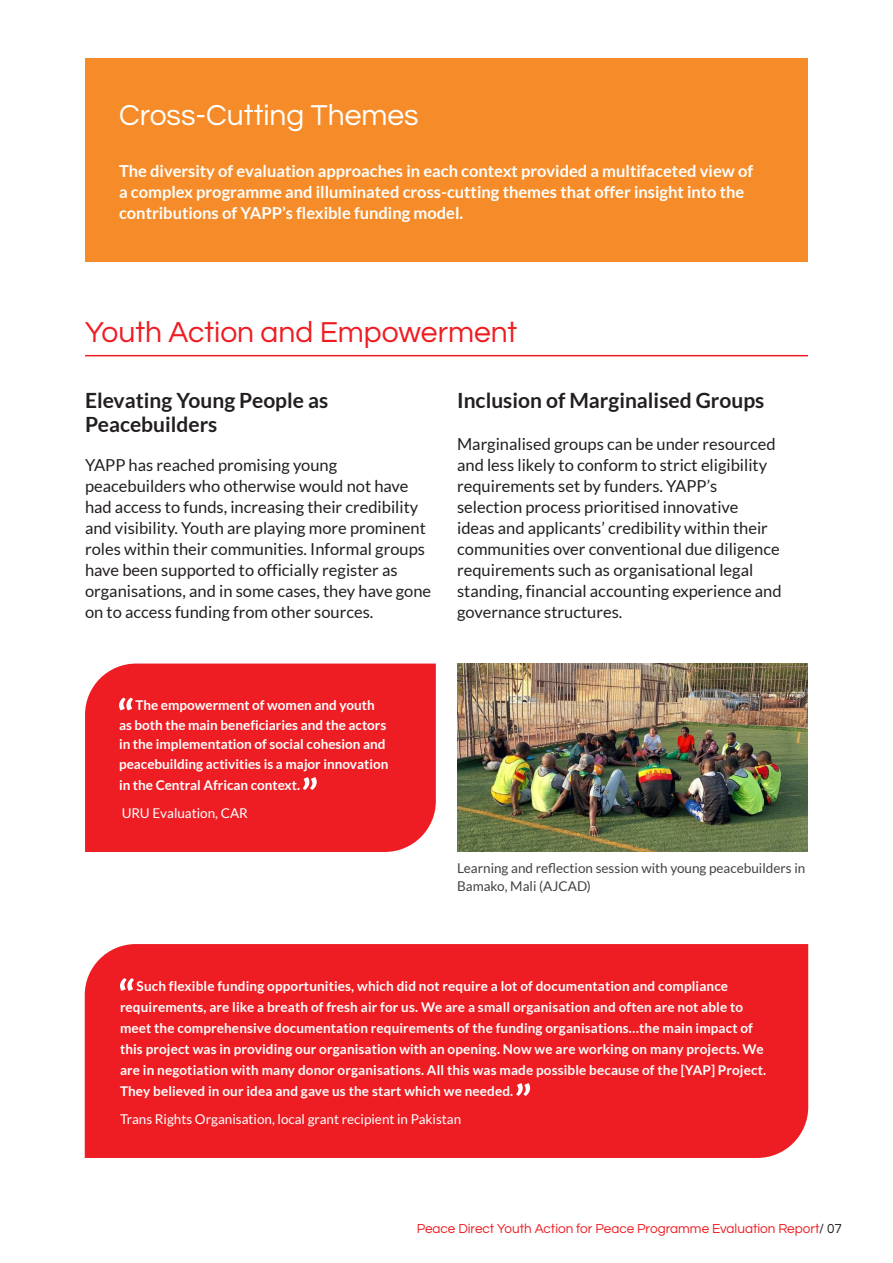
<style>
.page{position:relative;width:893px;height:1263px;background:#fff}
.page>*{position:absolute;margin:0;border:0;box-sizing:border-box;transform-origin:0 0}
.subhead{font:30px "Questrial";color:#ee1d23}
.Headline{font:30px "Questrial";color:#fff}
._3rd_level_heading{font:700 21px/24px "Lato";color:#231f20}
.Body{font:16.5px/21px "Lato";color:#231f20}
.Body-2{font:700 16.5px/21px "Lato";color:#fff}
.Quote_box{font:700 13.5px/21px "Lato";letter-spacing:.01em;color:#fff}
.Quote_box-2{font:13.5px "Lato";color:#fff}
.Body-3{font:13.5px/18px "Lato";color:#444141}
.t1{font:13.5px "Questrial";color:#ee1d23}
.s1{color:#231f20}
</style>
<div class="page">
<div style="left:85px;top:944px;width:723px;height:214px;background:#ee1d23"></div>
<svg style="left:120px;top:978px;width:14px;height:13px"></svg>
<svg style="left:516px;top:1083px;width:14px;height:13px"></svg>
<div style="left:85px;top:58px;width:723px;height:110px;background:#f68c29"></div>
<div style="left:85px;top:121px;width:723px;height:141px;background:#f68c29"></div>
<hr style="left:85px;top:355px;width:723px;height:1px;background:#ee1d23">
<div style="left:85px;top:663px;width:351px;height:189px;background:#ee1d23"></div>
<svg style="left:119px;top:697px;width:14px;height:13px"></svg>
<svg style="left:303px;top:777px;width:14px;height:13px"></svg>
<img style="left:457px;top:663px;width:351px;height:189px">
<p class="Headline" style="left:119px;top:101px;width:301px">Cross-Cutting Themes</p>
<p class="Body-2" style="left:119px;top:160px;width:636px">The diversity of evaluation approaches in each context provided a multifaceted view of a complex programme and illuminated cross-cutting themes that offer insight into the contributions of YAPP’s flexible funding model.</p>
<p class="subhead" style="left:85px;top:318px;width:434px">Youth Action and Empowerment</p>
<p class="_3rd_level_heading" style="left:85px;top:388px;width:245px">Elevating Young People as<br>Peacebuilders</p>
<p class="Body" style="left:85px;top:454px;width:348px">YAPP has reached promising young peacebuilders who otherwise would not have had access to funds, increasing their credibility and visibility. Youth are playing more prominent roles within their communities. Informal groups have been supported to officially register as organisations, and in some cases, they have gone on to access funding from other sources.</p>
<p class="_3rd_level_heading" style="left:457px;top:388px;width:309px">Inclusion of Marginalised Groups</p>
<p class="Body" style="left:457px;top:433px;width:326px">Marginalised groups can be under resourced and less likely to conform to strict eligibility requirements set by funders. YAPP’s selection process prioritised innovative<br>ideas and applicants’ credibility within their communities over conventional due diligence requirements such as organisational legal standing, financial accounting experience and governance structures.</p>
<p class="Quote_box" style="left:119px;top:695px;width:271px;line-height:19.5px;text-align:center">The empowerment of women and youth<br>as both the main beneficiaries and the actors in the implementation of social cohesion and peacebuilding activities is a major innovation</p>
<p class="Quote_box" style="left:119px;top:774px;width:183px">in the Central African context.</p>
<p class="Quote_box-2" style="left:122px;top:805px;width:128px">URU Evaluation, CAR</p>
<p class="Body-3" style="left:457px;top:859px;width:350px">Learning and reflection session with young peacebuilders in<br>Bamako, Mali (AJCAD)</p>
<p class="Quote_box" style="left:120px;top:975px;width:648px;text-indent:17px">Such flexible funding opportunities, which did not require a lot of documentation and compliance requirements, are like a breath of fresh air for us. We are a small organisation and often are not able to meet the comprehensive documentation requirements of the funding organisations…the main impact of this project was in providing our organisation with an opening. Now we are working on many projects. We are in negotiation with many donor organisations. All this was made possible because of the [YAP] Project.<br>They believed in our idea and gave us the start which we needed.</p>
<p class="Quote_box-2" style="left:120px;top:1111px;width:343px">Trans Rights Organisation, local grant recipient in Pakistan</p>
<p class="t1" style="left:417px;top:1222px;width:427px">Peace Direct Youth Action for Peace Programme Evaluation Report<span class="s1">/ 07</span></p>
</div>
